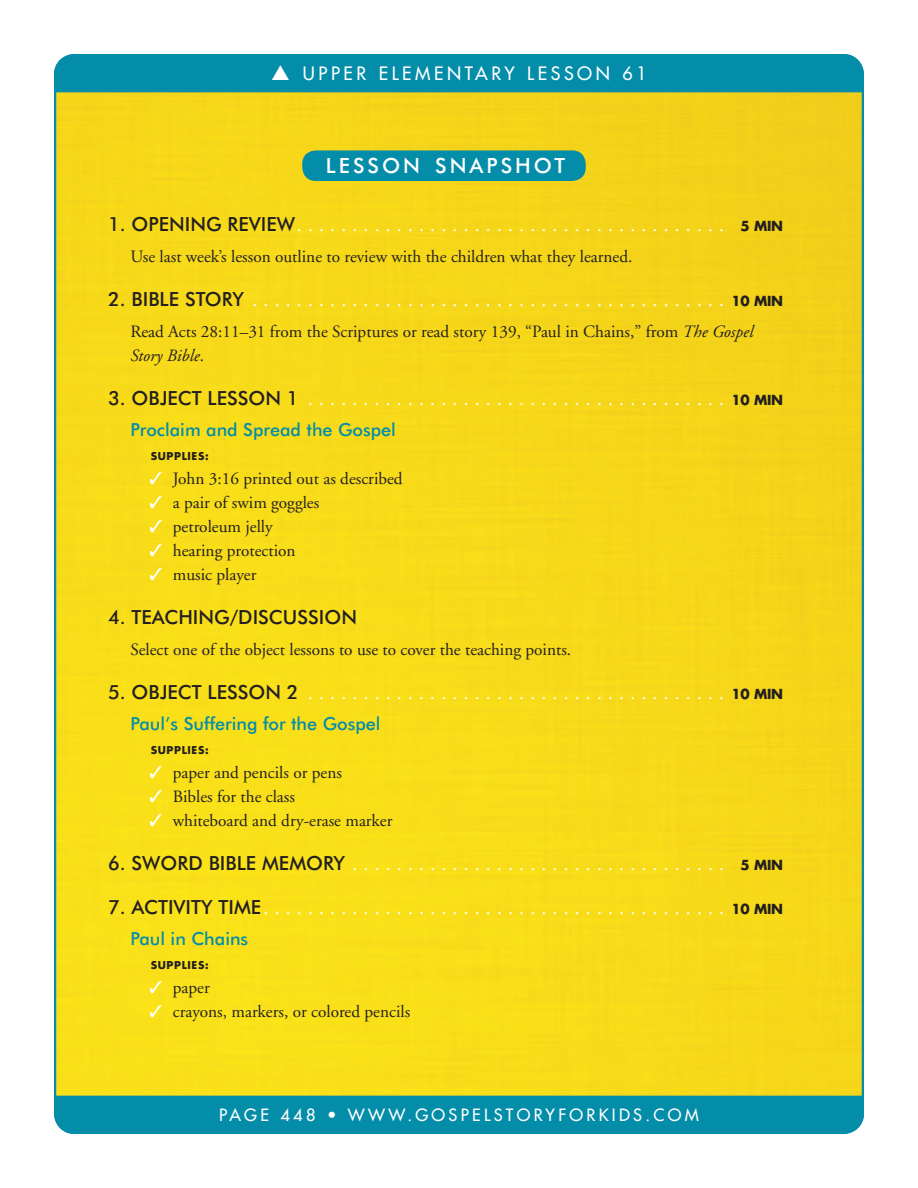
<style>
.page{position:relative;width:918px;height:1188px;background:#fff}
.page>*{position:absolute;margin:0;border:0;box-sizing:border-box;transform-origin:0 0}
.HEAD{font:500 21px "Futura BT";letter-spacing:.145em;color:#fff}
.LS_Subhead{font:19.5px "Adobe Garamond";color:#fff}
.LS_Subhead-2{font:500 19.5px "Futura BT";color:#231f20}
.LS_Subhead_2{font:500 18px "Futura BT";color:#048da9}
.t1{font:18px "Futura";letter-spacing:.2em;color:#fff}
.LS_Copy{font:17.25px/24px "Adobe Garamond";color:#231f20}
.t2{font:16.5px "Futura";letter-spacing:.2em;color:#fff}
.LS_Supply_List_Inden{font:700 10.5px "Futura";letter-spacing:.06em;color:#231f20}
.s1{font-family:"Futura BT";font-weight:500;color:#231f20}
.s2{font-family:"Futura";font-weight:700;font-size:13.5px;color:#231f20}
.s3{font-style:italic}
.s4{color:#fff}
</style>
<div class="page">
<img style="left:57px;top:92px;width:804px;height:1004px">
<div style="left:54px;top:54px;width:810px;height:38px;background:#048da9"></div>
<div style="left:54px;top:1096px;width:810px;height:38px;background:#048da9"></div>
<div style="left:302px;top:150px;width:284px;height:31px;background:#048da9;border-radius:14px"></div>
<p class="t1" style="left:271px;top:62px;width:377px">▲ UPPER ELEMENTARY LESSON 61</p>
<p class="HEAD" style="left:326px;top:153px;width:241px">LESSON SNAPSHOT</p>
<p class="LS_Subhead" style="left:108px;top:215px;width:677px"><span class="s1">1. OPENING REVIEW</span>....................................... <span class="s2">5 MIN</span></p>
<p class="LS_Copy" style="left:130px;top:245px;width:504px">Use last week’s lesson outline to review with the children what they learned.</p>
<p class="LS_Subhead" style="left:108px;top:290px;width:677px"><span class="s1">2. BIBLE STORY</span> ........................................... <span class="s2">10 MIN</span></p>
<p class="LS_Copy" style="left:130px;top:320px;width:624px">Read Acts 28:11–31 from the Scriptures or read story 139, “Paul in Chains,” from <span class="s3">The Gospel<br>Story Bible</span>.</p>
<p class="LS_Subhead" style="left:108px;top:389px;width:677px"><span class="s1">3. OBJECT LESSON 1</span> ...................................... <span class="s2">10 MIN</span></p>
<p class="LS_Subhead_2" style="left:130px;top:419px;width:267px">Proclaim and Spread the Gospel</p>
<p class="LS_Supply_List_Inden" style="left:151px;top:449px;width:60px">SUPPLIES:</p>
<p class="LS_Copy" style="left:150px;top:467px;width:255px"><span class="s4">✓</span> John 3:16 printed out as described</p>
<p class="LS_Copy" style="left:150px;top:491px;width:171px"><span class="s4">✓</span> a pair of swim goggles</p>
<p class="LS_Copy" style="left:150px;top:515px;width:125px"><span class="s4">✓</span> petroleum jelly</p>
<p class="LS_Copy" style="left:150px;top:539px;width:147px"><span class="s4">✓</span> hearing protection</p>
<p class="LS_Copy" style="left:150px;top:563px;width:108px"><span class="s4">✓</span> music player</p>
<p class="LS_Subhead-2" style="left:108px;top:605px;width:251px">4. TEACHING/DISCUSSION</p>
<p class="LS_Copy" style="left:130px;top:638px;width:442px">Select one of the object lessons to use to cover the teaching points.</p>
<p class="LS_Subhead" style="left:108px;top:683px;width:677px"><span class="s1">5. OBJECT LESSON 2</span> ...................................... <span class="s2">10 MIN</span></p>
<p class="LS_Subhead_2" style="left:130px;top:713px;width:252px">Paul’s Suffering for the Gospel</p>
<p class="LS_Supply_List_Inden" style="left:151px;top:743px;width:60px">SUPPLIES:</p>
<p class="LS_Copy" style="left:150px;top:761px;width:194px"><span class="s4">✓</span> paper and pencils or pens</p>
<p class="LS_Copy" style="left:150px;top:785px;width:147px"><span class="s4">✓</span> Bibles for the class</p>
<p class="LS_Copy" style="left:150px;top:809px;width:244px"><span class="s4">✓</span> whiteboard and dry-erase marker</p>
<p class="LS_Subhead" style="left:108px;top:854px;width:677px"><span class="s1">6. SWORD BIBLE MEMORY</span>.................................. <span class="s2">5 MIN</span></p>
<p class="LS_Subhead" style="left:108px;top:898px;width:677px"><span class="s1">7. ACTIVITY TIME</span>.......................................... <span class="s2">10 MIN</span></p>
<p class="LS_Subhead_2" style="left:130px;top:928px;width:119px">Paul in Chains</p>
<p class="LS_Supply_List_Inden" style="left:151px;top:958px;width:60px">SUPPLIES:</p>
<p class="LS_Copy" style="left:150px;top:976px;width:62px"><span class="s4">✓</span> paper</p>
<p class="LS_Copy" style="left:150px;top:1000px;width:262px"><span class="s4">✓</span> crayons, markers, or colored pencils</p>
<p class="t2" style="left:219px;top:1105px;width:481px">PAGE 448 • WWW.GOSPELSTORYFORKIDS.COM</p>
</div>
